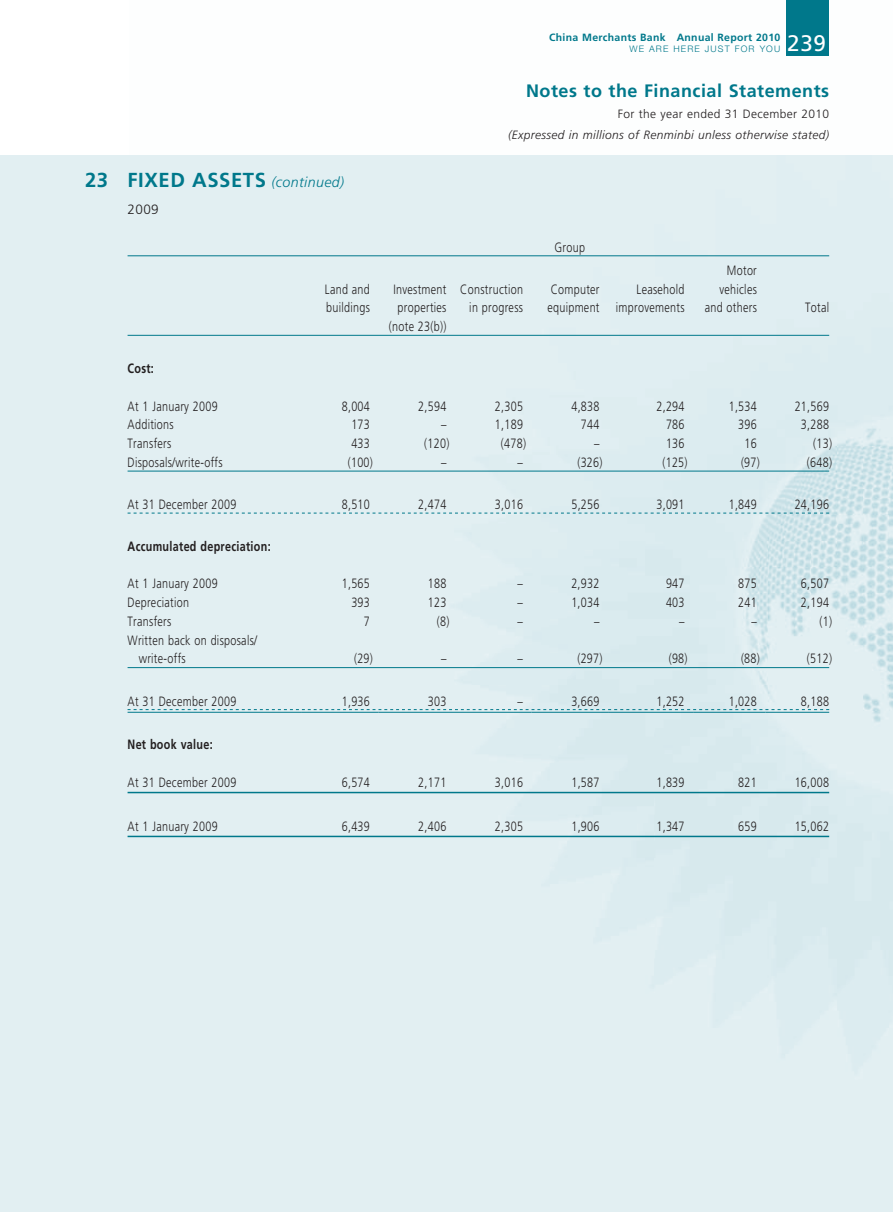
<style>
.page{position:relative;width:893px;height:1212px;background:#fff}
.page>*{position:absolute;margin:0;border:0;box-sizing:border-box;transform-origin:0 0}
.t1{font:22.5px "Frutiger LT Std";color:#fff}
.t2{font:700 20.25px "Frutiger LT Std";letter-spacing:.03em;color:#00788b}
.t3{font:700 18px "Frutiger LT Std";letter-spacing:.03em;color:#00788b}
.t4{font:300 13.5px/18.8px "Frutiger LT Std";letter-spacing:.03em;color:#231f20;scale:.8 1}
.t5{font:700 13.5px "Frutiger LT Std";letter-spacing:.03em;color:#231f20;scale:.8 1}
.t6{font:300 13.5px "Frutiger LT Std";letter-spacing:.03em;color:#231f20}
.t7{font:italic 300 12px "Frutiger LT Std";letter-spacing:.03em;color:#231f20}
.t8{font:300 12px "Frutiger LT Std";letter-spacing:.03em;color:#231f20}
.t9{font:700 10.5px "Frutiger LT Std";letter-spacing:.03em;color:#00788b}
.t10{font:300 9px "Helvetica Neue LT Std";letter-spacing:.13em;color:#00788b}
.s1{font-weight:300;font-style:italic;font-size:14.25px}
</style>
<div class="page">
<div style="left:0;top:155px;width:893px;height:1057px;background:#e2eff2"></div>
<img style="left:129px;top:255px;width:764px;height:740px">
<div style="left:787px;top:0;width:42px;height:56px;background:#00788b"></div>
<hr style="left:128px;top:255px;width:701px;height:1px;background:#00788b">
<hr style="left:128px;top:335px;width:701px;height:1px;background:#00788b">
<hr style="left:128px;top:471px;width:701px;height:1px;background:#00788b">
<svg style="left:128px;top:513px;width:701px;height:1px"></svg>
<hr style="left:128px;top:667px;width:701px;height:1px;background:#00788b">
<hr style="left:128px;top:712px;width:174px;height:1px;background:#00788b">
<hr style="left:302px;top:712px;width:76px;height:1px;background:#00788b">
<hr style="left:378px;top:712px;width:77px;height:1px;background:#00788b">
<hr style="left:455px;top:712px;width:76px;height:1px;background:#00788b">
<hr style="left:531px;top:712px;width:77px;height:1px;background:#00788b">
<hr style="left:608px;top:712px;width:85px;height:1px;background:#00788b">
<hr style="left:693px;top:712px;width:72px;height:1px;background:#00788b">
<svg style="left:128px;top:709px;width:701px;height:1px"></svg>
<hr style="left:765px;top:712px;width:64px;height:1px;background:#00788b">
<hr style="left:128px;top:792px;width:701px;height:1px;background:#00788b">
<hr style="left:128px;top:836px;width:701px;height:1px;background:#00788b">
<p class="t9" style="left:549px;top:31px;width:233px">China Merchants Bank Annual Report 2010</p>
<p class="t10" style="left:629px;top:43px;width:152px">WE ARE HERE JUST FOR YOU</p>
<h1 class="t1" style="left:787px;top:30px;width:40px">239</h1>
<h2 class="t2" style="left:85px;top:168px;width:261px">23 FIXED ASSETS <span class="s1">(continued)</span></h2>
<p class="t6" style="left:128px;top:201px;width:33px">2009</p>
<h3 class="t3" style="left:526px;top:80px;width:305px">Notes to the Financial Statements</h3>
<p class="t8" style="left:618px;top:107px;width:213px">For the year ended 31 December 2010</p>
<p class="t7" style="left:508px;top:128px;width:323px">(Expressed in millions of Renminbi unless otherwise stated)</p>
<p class="t4" style="left:554px;top:238px;width:40px">Group</p>
<p class="t4" style="left:325px;top:280px;width:58px">Land and buildings</p>
<p class="t4" style="left:393px;top:280px;width:68px;text-align:center">Investment properties</p>
<p class="t4" style="left:460px;top:280px;width:80px;text-align:right">Construction in progress</p>
<p class="t4" style="left:547px;top:280px;width:67px">Computer equipment</p>
<p class="t4" style="left:616px;top:280px;width:87px;text-align:right">Leasehold improvements</p>
<p class="t4" style="left:389px;top:317px;width:74px">(note 23(b))</p>
<p class="t4" style="left:705px;top:261px;width:67px;text-align:right">Motor vehicles and others</p>
<p class="t4" style="left:805px;top:298px;width:31px">Total</p>
<p class="t5" style="left:128px;top:360px;width:34px">Cost:</p>
<p class="t4" style="left:128px;top:397px;width:114px">At 1 January 2009</p>
<p class="t4" style="left:342px;top:397px;width:37px">8,004</p>
<p class="t4" style="left:418px;top:397px;width:37px">2,594</p>
<p class="t4" style="left:495px;top:397px;width:37px">2,305</p>
<p class="t4" style="left:571px;top:397px;width:37px">4,838</p>
<p class="t4" style="left:656px;top:397px;width:37px">2,294</p>
<p class="t4" style="left:729px;top:397px;width:37px">1,534</p>
<p class="t4" style="left:795px;top:397px;width:45px">21,569</p>
<p class="t4" style="left:128px;top:415px;width:59px">Additions</p>
<p class="t4" style="left:351px;top:415px;width:25px">173</p>
<p class="t4" style="left:441px;top:415px;width:8px">–</p>
<p class="t4" style="left:495px;top:415px;width:37px">1,189</p>
<p class="t4" style="left:581px;top:415px;width:25px">744</p>
<p class="t4" style="left:666px;top:415px;width:25px">786</p>
<p class="t4" style="left:738px;top:415px;width:25px">396</p>
<p class="t4" style="left:801px;top:415px;width:37px">3,288</p>
<p class="t4" style="left:128px;top:434px;width:56px">Transfers</p>
<p class="t4" style="left:351px;top:434px;width:25px">433</p>
<p class="t4" style="left:424px;top:434px;width:33px">(120)</p>
<p class="t4" style="left:501px;top:434px;width:33px">(478)</p>
<p class="t4" style="left:594px;top:434px;width:8px">–</p>
<p class="t4" style="left:666px;top:434px;width:25px">136</p>
<p class="t4" style="left:745px;top:434px;width:17px">16</p>
<p class="t4" style="left:813px;top:434px;width:25px">(13)</p>
<p class="t4" style="left:128px;top:453px;width:120px">Disposals/write-offs</p>
<p class="t4" style="left:348px;top:453px;width:33px">(100)</p>
<p class="t4" style="left:441px;top:453px;width:8px">–</p>
<p class="t4" style="left:518px;top:453px;width:8px">–</p>
<p class="t4" style="left:577px;top:453px;width:33px">(326)</p>
<p class="t4" style="left:662px;top:453px;width:33px">(125)</p>
<p class="t4" style="left:741px;top:453px;width:25px">(97)</p>
<p class="t4" style="left:807px;top:453px;width:33px">(648)</p>
<p class="t4" style="left:128px;top:495px;width:138px">At 31 December 2009</p>
<p class="t4" style="left:342px;top:495px;width:37px">8,510</p>
<p class="t4" style="left:418px;top:495px;width:37px">2,474</p>
<p class="t4" style="left:495px;top:495px;width:37px">3,016</p>
<p class="t4" style="left:571px;top:495px;width:37px">5,256</p>
<p class="t4" style="left:656px;top:495px;width:37px">3,091</p>
<p class="t4" style="left:729px;top:495px;width:37px">1,849</p>
<p class="t4" style="left:795px;top:495px;width:45px">24,196</p>
<p class="t5" style="left:128px;top:538px;width:180px">Accumulated depreciation:</p>
<p class="t4" style="left:128px;top:574px;width:114px">At 1 January 2009</p>
<p class="t4" style="left:342px;top:574px;width:37px">1,565</p>
<p class="t4" style="left:428px;top:574px;width:25px">188</p>
<p class="t4" style="left:518px;top:574px;width:8px">–</p>
<p class="t4" style="left:571px;top:574px;width:37px">2,932</p>
<p class="t4" style="left:666px;top:574px;width:25px">947</p>
<p class="t4" style="left:738px;top:574px;width:25px">875</p>
<p class="t4" style="left:801px;top:574px;width:37px">6,507</p>
<p class="t4" style="left:128px;top:593px;width:78px">Depreciation</p>
<p class="t4" style="left:351px;top:593px;width:25px">393</p>
<p class="t4" style="left:428px;top:593px;width:25px">123</p>
<p class="t4" style="left:518px;top:593px;width:8px">–</p>
<p class="t4" style="left:571px;top:593px;width:37px">1,034</p>
<p class="t4" style="left:666px;top:593px;width:25px">403</p>
<p class="t4" style="left:738px;top:593px;width:25px">241</p>
<p class="t4" style="left:801px;top:593px;width:37px">2,194</p>
<p class="t4" style="left:128px;top:612px;width:56px">Transfers</p>
<p class="t4" style="left:364px;top:612px;width:9px">7</p>
<p class="t4" style="left:437px;top:612px;width:17px">(8)</p>
<p class="t4" style="left:518px;top:612px;width:8px">–</p>
<p class="t4" style="left:594px;top:612px;width:8px">–</p>
<p class="t4" style="left:679px;top:612px;width:8px">–</p>
<p class="t4" style="left:751px;top:612px;width:8px">–</p>
<p class="t4" style="left:820px;top:612px;width:17px">(1)</p>
<p class="t4" style="left:139px;top:631px;width:150px;text-indent:-11px">Written back on disposals/ write-offs</p>
<p class="t4" style="left:354px;top:649px;width:25px">(29)</p>
<p class="t4" style="left:441px;top:649px;width:8px">–</p>
<p class="t4" style="left:518px;top:649px;width:8px">–</p>
<p class="t4" style="left:577px;top:649px;width:33px">(297)</p>
<p class="t4" style="left:669px;top:649px;width:25px">(98)</p>
<p class="t4" style="left:741px;top:649px;width:25px">(88)</p>
<p class="t4" style="left:807px;top:649px;width:33px">(512)</p>
<p class="t4" style="left:128px;top:691px;width:138px">At 31 December 2009</p>
<p class="t4" style="left:342px;top:691px;width:37px">1,936</p>
<p class="t4" style="left:428px;top:691px;width:25px">303</p>
<p class="t4" style="left:518px;top:691px;width:8px">–</p>
<p class="t4" style="left:571px;top:691px;width:37px">3,669</p>
<p class="t4" style="left:656px;top:691px;width:37px">1,252</p>
<p class="t4" style="left:729px;top:691px;width:37px">1,028</p>
<p class="t4" style="left:801px;top:691px;width:37px">8,188</p>
<p class="t5" style="left:128px;top:737px;width:108px">Net book value:</p>
<p class="t4" style="left:128px;top:773px;width:138px">At 31 December 2009</p>
<p class="t4" style="left:342px;top:773px;width:37px">6,574</p>
<p class="t4" style="left:418px;top:773px;width:37px">2,171</p>
<p class="t4" style="left:495px;top:773px;width:37px">3,016</p>
<p class="t4" style="left:571px;top:773px;width:37px">1,587</p>
<p class="t4" style="left:656px;top:773px;width:37px">1,839</p>
<p class="t4" style="left:738px;top:773px;width:25px">821</p>
<p class="t4" style="left:795px;top:773px;width:45px">16,008</p>
<p class="t4" style="left:128px;top:817px;width:114px">At 1 January 2009</p>
<p class="t4" style="left:342px;top:817px;width:37px">6,439</p>
<p class="t4" style="left:418px;top:817px;width:37px">2,406</p>
<p class="t4" style="left:495px;top:817px;width:37px">2,305</p>
<p class="t4" style="left:571px;top:817px;width:37px">1,906</p>
<p class="t4" style="left:656px;top:817px;width:37px">1,347</p>
<p class="t4" style="left:738px;top:817px;width:25px">659</p>
<p class="t4" style="left:795px;top:817px;width:45px">15,062</p>
</div>
